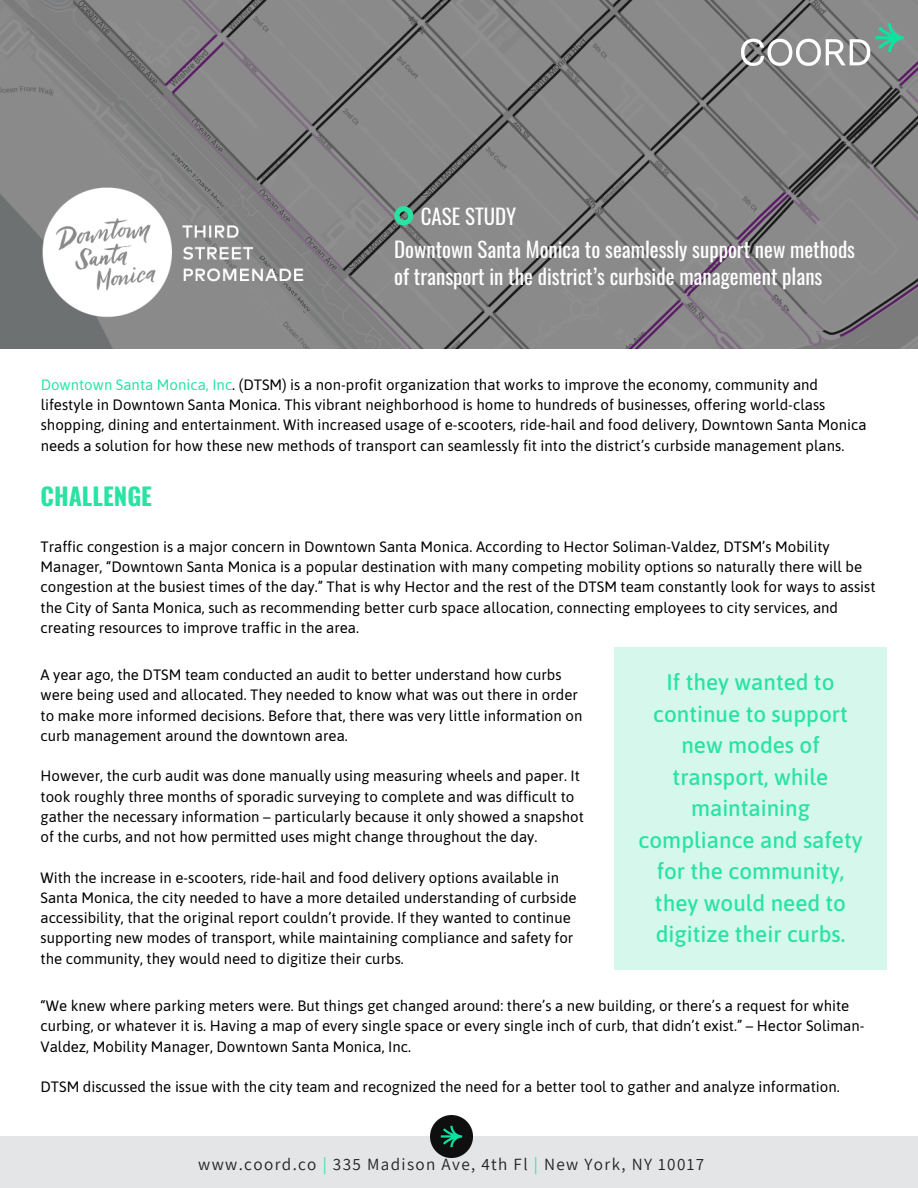
<style>
.page{position:relative;width:918px;height:1188px;background:#fff}
.page>*{position:absolute;margin:0;border:0;box-sizing:border-box;transform-origin:0 0}
.t1{font:700 24px "Oswald";color:#29e3a3}
.t2{font:500 22.5px/31.5px "Asap";color:#29e3a3;text-align:center}
.t3{font:21px/27px "Oswald";color:#fff}
.t4{font:17.1px "Assistant";letter-spacing:.08em;color:#222}
.t5{font:15px/20.2px "Asap";color:#000}
.s1{color:#29e3a3}
</style>
<div class="page">
<div style="left:0;top:1136px;width:918px;height:52px;background:#e3e5e6"></div>
<div style="left:615px;top:647px;width:272px;height:323px;background:#d6f8ec"></div>
<svg style="left:0;top:0;width:918px;height:349px;background:#838283"></svg>
<img style="left:736px;top:19px;width:172px;height:51px">
<img style="left:430px;top:1116px;width:42px;height:41px">
<svg style="left:394px;top:206px;width:19px;height:19px"></svg>
<img style="left:41px;top:186px;width:263px;height:132px">
<h3 class="t3" style="left:421px;top:202px;width:97px">CASE STUDY</h3>
<h3 class="t3" style="left:394px;top:235px;width:462px">Downtown Santa Monica to seamlessly support new methods of transport in the district’s curbside management plans</h3>
<p class="t5" style="left:41px;top:374px;width:827px"><span class="s1">Downtown Santa Monica, Inc</span>. (DTSM) is a non-profit organization that works to improve the economy, community and lifestyle in Downtown Santa Monica. This vibrant neighborhood is home to hundreds of businesses, offering world-class shopping, dining and entertainment. With increased usage of e-scooters, ride-hail and food delivery, Downtown Santa Monica needs a solution for how these new methods of transport can seamlessly fit into the district’s curbside management plans.</p>
<h1 class="t1" style="left:41px;top:477px;width:113px">CHALLENGE</h1>
<p class="t5" style="left:41px;top:536px;width:837px">Traffic congestion is a major concern in Downtown Santa Monica. According to Hector Soliman-Valdez, DTSM’s Mobility Manager, “Downtown Santa Monica is a popular destination with many competing mobility options so naturally there will be congestion at the busiest times of the day.” That is why Hector and the rest of the DTSM team constantly look for ways to assist the City of Santa Monica, such as recommending better curb space allocation, connecting employees to city services, and creating resources to improve traffic in the area.</p>
<h2 class="t2" style="left:639px;top:667px;width:225px">If they wanted to continue to support new modes of transport, while maintaining compliance and safety for the community, they would need to digitize their curbs.</h2>
<p class="t5" style="left:41px;top:665px;width:543px">A year ago, the DTSM team conducted an audit to better understand how curbs were being used and allocated. They needed to know what was out there in order to make more informed decisions. Before that, there was very little information on curb management around the downtown area.</p>
<p class="t5" style="left:41px;top:766px;width:545px">However, the curb audit was done manually using measuring wheels and paper. It took roughly three months of sporadic surveying to complete and was difficult to gather the necessary information – particularly because it only showed a snapshot of the curbs, and not how permitted uses might change throughout the day.</p>
<p class="t5" style="left:41px;top:867px;width:538px">With the increase in e-scooters, ride-hail and food delivery options available in Santa Monica, the city needed to have a more detailed understanding of curbside accessibility, that the original report couldn’t provide. If they wanted to continue supporting new modes of transport, while maintaining compliance and safety for the community, they would need to digitize their curbs.</p>
<p class="t5" style="left:41px;top:996px;width:826px">“We knew where parking meters were. But things get changed around: there’s a new building, or there’s a request for white curbing, or whatever it is. Having a map of every single space or every single inch of curb, that didn’t exist.” – Hector Soliman-<br>Valdez, Mobility Manager, Downtown Santa Monica, Inc.</p>
<p class="t5" style="left:41px;top:1077px;width:801px">DTSM discussed the issue with the city team and recognized the need for a better tool to gather and analyze information.</p>
<p class="t4" style="left:198px;top:1153px;width:508px">www.coord.co <span class="s1">|</span> 335 Madison Ave, 4th Fl <span class="s1">|</span> New York, NY 10017</p>
</div>
